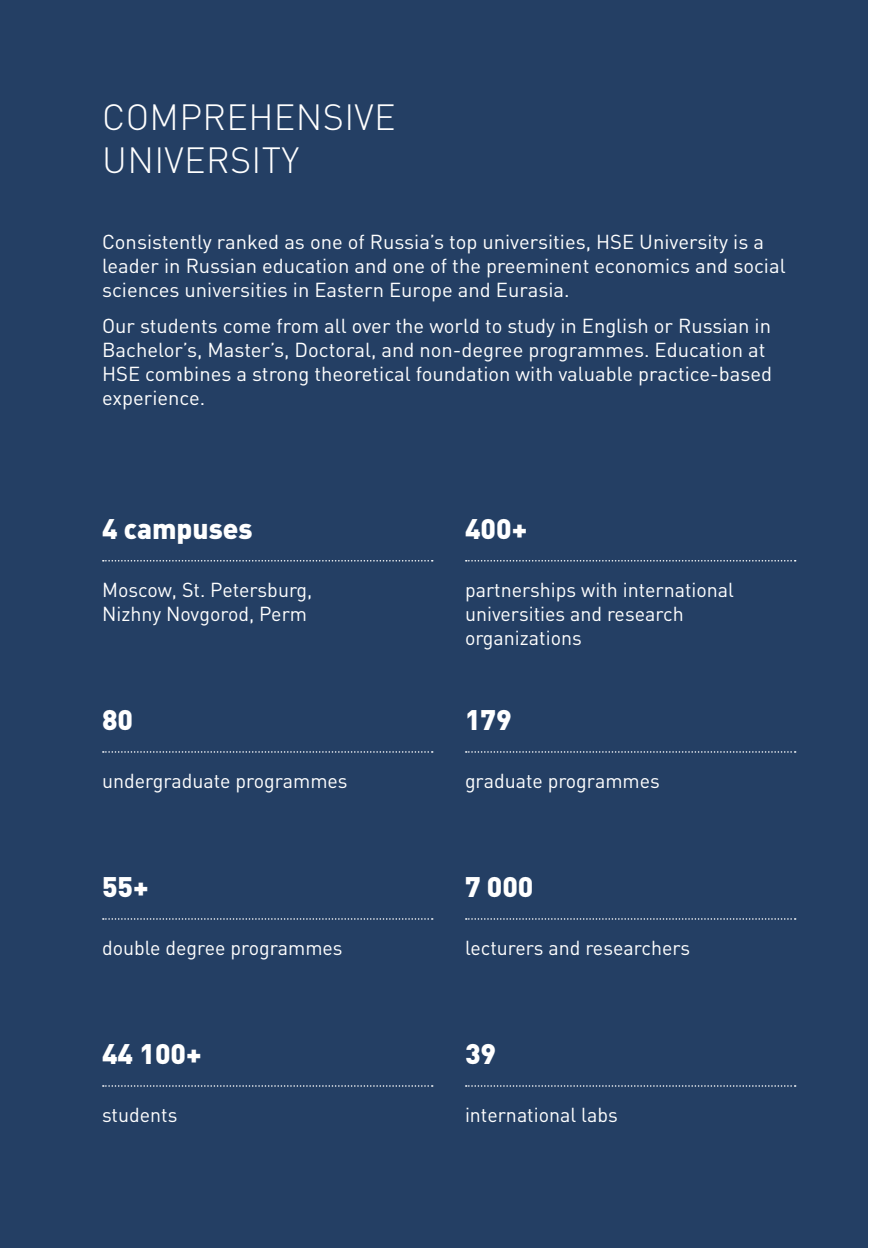
<style>
.page{position:relative;width:896px;height:1248px;background:#fff}
.page>*{position:absolute;margin:0;border:0;box-sizing:border-box;transform-origin:0 0}
.заг_new{font:300 36px/43.2px "DIN Pro";letter-spacing:.01em;color:#fff}
.ЗАГ{font:900 28px "DIN Pro";color:#fff}
.ЗАГ-2{font:20px/24px "DIN Pro";color:#fff}
</style>
<div class="page">
<div style="left:0;top:0;width:867px;height:1247px;background:#243f64"></div>
<svg style="left:103px;top:560px;width:330px;height:1px"></svg>
<svg style="left:466px;top:560px;width:329px;height:1px"></svg>
<svg style="left:103px;top:751px;width:330px;height:1px"></svg>
<svg style="left:466px;top:751px;width:329px;height:1px"></svg>
<svg style="left:103px;top:918px;width:330px;height:1px"></svg>
<svg style="left:466px;top:918px;width:329px;height:1px"></svg>
<svg style="left:103px;top:1085px;width:330px;height:1px"></svg>
<svg style="left:466px;top:1085px;width:329px;height:1px"></svg>
<p class="заг_new" style="left:102px;top:93px;width:295px">COMPREHENSIVE<br>UNIVERSITY</p>
<p class="ЗАГ-2" style="left:102px;top:229px;width:685px">Consistently ranked as one of Russia’s top universities, HSE University is a leader in Russian education and one of the preeminent economics and social sciences universities in Eastern Europe and Eurasia.</p>
<p class="ЗАГ-2" style="left:102px;top:312px;width:671px">Our students come from all over the world to study in English or Russian in Bachelor’s, Master’s, Doctoral, and non-degree programmes. Education at HSE combines a strong theoretical foundation with valuable practice-based experience.</p>
<p class="ЗАГ" style="left:102px;top:510px;width:152px">4 campuses</p>
<p class="ЗАГ-2" style="left:102px;top:576px;width:212px">Moscow, St. Petersburg,<br>Nizhny Novgorod, Perm</p>
<p class="ЗАГ" style="left:465px;top:510px;width:64px">400+</p>
<p class="ЗАГ-2" style="left:465px;top:576px;width:271px">partnerships with international universities and research organizations</p>
<p class="ЗАГ" style="left:102px;top:701px;width:33px">80</p>
<p class="ЗАГ" style="left:465px;top:701px;width:48px">179</p>
<p class="ЗАГ-2" style="left:102px;top:767px;width:247px">undergraduate programmes</p>
<p class="ЗАГ-2" style="left:465px;top:767px;width:196px">graduate programmes</p>
<p class="ЗАГ" style="left:102px;top:868px;width:48px">55+</p>
<p class="ЗАГ" style="left:465px;top:868px;width:70px">7 000</p>
<p class="ЗАГ-2" style="left:102px;top:934px;width:242px">double degree programmes</p>
<p class="ЗАГ-2" style="left:465px;top:934px;width:227px">lecturers and researchers</p>
<p class="ЗАГ" style="left:102px;top:1034px;width:101px">44 100+</p>
<p class="ЗАГ" style="left:465px;top:1034px;width:33px">39</p>
<p class="ЗАГ-2" style="left:102px;top:1101px;width:77px">students</p>
<p class="ЗАГ-2" style="left:465px;top:1101px;width:154px">international labs</p>
</div>
